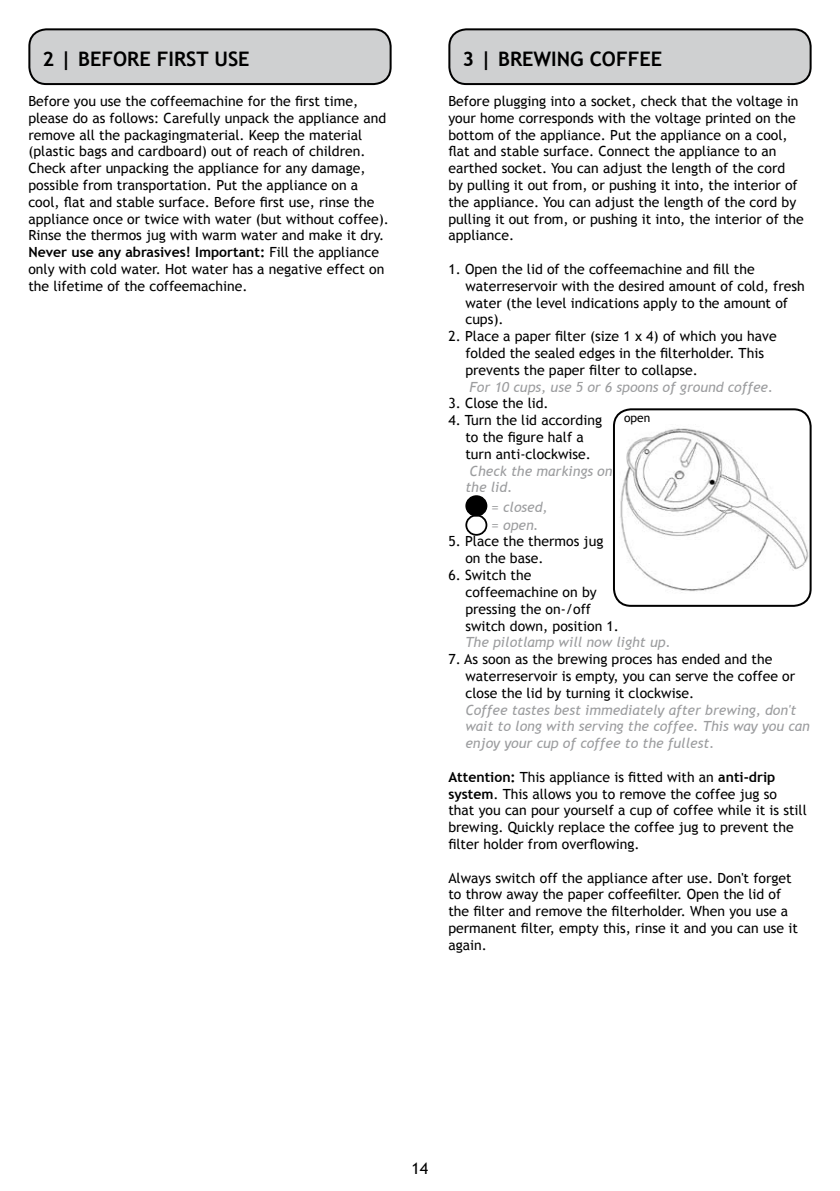
<style>
.page{position:relative;width:840px;height:1191px;background:#fff}
.page>*{position:absolute;margin:0;border:0;box-sizing:border-box;transform-origin:0 0}
.t1{font:700 20px "Trebuchet MS";color:#000}
.t2{font:16px "Trebuchet MS";color:#000}
.t3{font:14px/16.8px "Trebuchet MS";color:#000}
.t4{font:italic 14px/16.8px "Trebuchet MS";color:#9c9d9f}
.t5{font:12px "Trebuchet MS";color:#000}
.s1{font-weight:700}
</style>
<div class="page">
<div style="left:29px;top:29px;width:361px;height:55px;background:#cfd0d1;border-radius:17px"></div>
<div style="left:28px;top:28px;width:363px;height:57px;border:2px solid #000;border-radius:17px"></div>
<div style="left:466px;top:496px;width:20px;height:19px;background:#000;border-radius:50%"></div>
<div style="left:465px;top:495px;width:22px;height:21px;border:2px solid #000;border-radius:50%"></div>
<div style="left:465px;top:514px;width:22px;height:22px;border:2px solid #000;border-radius:50%"></div>
<div style="left:449px;top:29px;width:361px;height:55px;background:#cfd0d1;border-radius:17px"></div>
<div style="left:448px;top:28px;width:363px;height:57px;border:2px solid #000;border-radius:17px"></div>
<img style="left:615px;top:424px;width:193px;height:169px">
<div style="left:612px;top:408px;width:199px;height:199px;border:2px solid #000;border-radius:17px"></div>
<h1 class="t1" style="left:43px;top:46px;width:59px">2|BEFOREFIRSTUSE</h1>
<p class="t3" style="left:28px;top:93px;width:362px">Before you use the coffeemachine for the first time, please do as follows: Carefully unpack the appliance and remove all the packagingmaterial. Keep the material (plastic bags and cardboard) out of reach of children.<br>Check after unpacking the appliance for any damage, possible from transportation. Put the appliance on a cool, flat and stable surface. Before first use, rinse the appliance once or twice with water (but without coffee).<br>Rinse the thermos jug with warm water and make it dry.<br><span class="s1">Never use any abrasives! Important:</span> Fill the appliance only with cold water. Hot water has a negative effect on the lifetime of the coffeemachine.</p>
<h1 class="t1" style="left:462px;top:46px;width:201px">3 | brewing coffee</h1>
<p class="t3" style="left:448px;top:93px;width:357px">Before plugging into a socket, check that the voltage in your home corresponds with the voltage printed on the bottom of the appliance. Put the appliance on a cool, flat and stable surface. Connect the appliance to an earthed socket. You can adjust the length of the cord<br>by pulling it out from, or pushing it into, the interior of the appliance. You can adjust the length of the cord by pulling it out from, or pushing it into, the interior of the appliance.</p>
<p class="t3" style="left:465px;top:261px;width:340px;text-indent:-17px">1. Open the lid of the coffeemachine and fill the waterreservoir with the desired amount of cold, fresh water (the level indications apply to the amount of cups).</p>
<p class="t3" style="left:465px;top:328px;width:312px;text-indent:-17px">2. Place a paper filter (size 1 x 4) of which you have folded the sealed edges in the filterholder. This prevents the paper filter to collapse.</p>
<p class="t4" style="left:469px;top:378px;width:305px">For 10 cups, use 5 or 6 spoons of ground coffee.</p>
<p class="t3" style="left:448px;top:395px;width:102px">3. Close the lid.</p>
<p class="t3" style="left:448px;top:412px;width:155px;text-align:center">4. Turn the lid according to the figure half a<br>turn anti-clockwise.</p>
<p class="t4" style="left:465px;top:462px;width:148px;text-indent:4px">Check the markings on the lid.</p>
<p class="t4" style="left:491px;top:498px;width:58px;line-height:18px">= closed, = open.</p>
<p class="t3" style="left:465px;top:533px;width:139px;text-indent:-17px">5. Place the thermos jug on the base.</p>
<p class="t3" style="left:465px;top:567px;width:155px;text-indent:-17px">6. Switch the coffeemachine on by pressing the on- /off switch down, position 1.</p>
<p class="t4" style="left:465px;top:634px;width:207px">The pilotlamp will now light up.</p>
<p class="t3" style="left:465px;top:651px;width:331px;text-indent:-17px">7. As soon as the brewing proces has ended and the waterreservoir is empty, you can serve the coffee or close the lid by turning it clockwise.</p>
<p class="t4" style="left:465px;top:701px;width:346px">Coffee tastes best immediately after brewing, don't wait to long with serving the coffee. This way you can enjoy your cup of coffee to the fullest.</p>
<p class="t3" style="left:448px;top:768px;width:360px"><span class="s1">Attention:</span> This appliance is fitted with an <span class="s1">anti-drip system</span>. This allows you to remove the coffee jug so<br>that you can pour yourself a cup of coffee while it is still brewing. Quickly replace the coffee jug to prevent the filter holder from overflowing.</p>
<p class="t3" style="left:448px;top:869px;width:351px">Always switch off the appliance after use. Don't forget to throw away the paper coffeefilter. Open the lid of the filter and remove the filterholder. When you use a permanent filter, empty this, rinse it and you can use it again.</p>
<p class="t5" style="left:623px;top:411px;width:28px">open</p>
<p class="t2" style="left:411px;top:1159px;width:18px">14</p>
</div>
